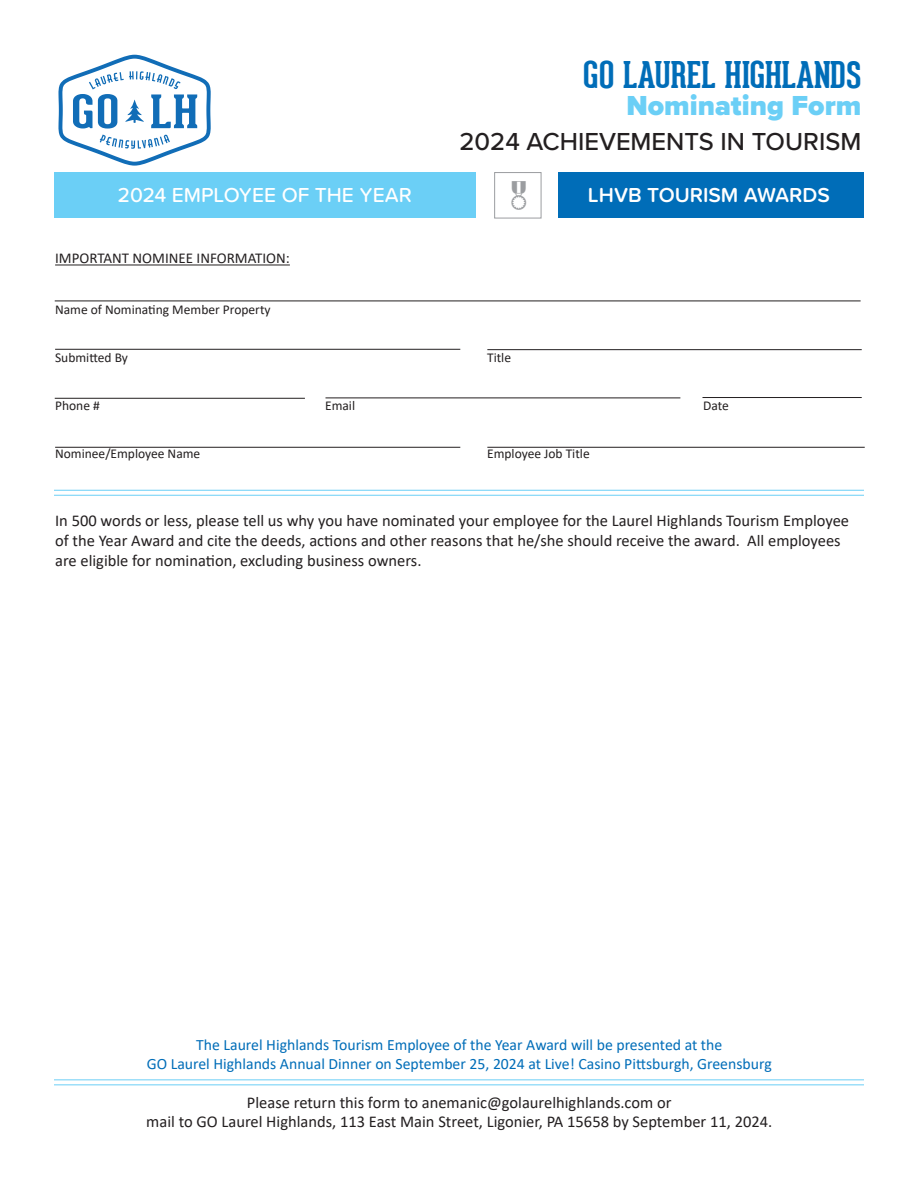
<style>
.page{position:relative;width:918px;height:1188px;background:#fff}
.page>*{position:absolute;margin:0;border:0;box-sizing:border-box;transform-origin:0 0}
.t1{font:700 36px "Geared Slab";color:#006db8}
.t2{font:900 28.5px "Proxima Nova";color:#6bcff6}
.t3{font:500 25.5px "Proxima Nova";color:#231f20}
.t4{font:500 21px "Proxima Soft";color:#fff}
.t5{font:600 21px "Proxima Soft";color:#fff}
.t6{font:16.5px/19.8px "Calibri";color:#231f20}
.t7{font:15.75px/18.9px "Calibri";color:#006db8;text-align:center}
.t8{font:15px "Calibri";color:#231f20}
.t9{font:13.5px "Calibri";color:#231f20}
</style>
<div class="page">
<div style="left:54px;top:172px;width:422px;height:46px;background:#6bcff6"></div>
<div style="left:494px;top:172px;width:47px;height:46px;border:1px solid #9b9da0"></div>
<div style="left:558px;top:172px;width:306px;height:46px;background:#006db8"></div>
<hr style="left:55px;top:264px;width:235px;height:1px;background:#231f20">
<hr style="left:55px;top:301px;width:806px;height:1px;background:#231f20">
<hr style="left:487px;top:349px;width:375px;height:1px;background:#231f20">
<hr style="left:702px;top:397px;width:160px;height:1px;background:#231f20">
<hr style="left:55px;top:349px;width:405px;height:1px;background:#231f20">
<hr style="left:55px;top:398px;width:250px;height:1px;background:#231f20">
<hr style="left:55px;top:447px;width:405px;height:1px;background:#231f20">
<hr style="left:326px;top:398px;width:354px;height:1px;background:#231f20">
<hr style="left:487px;top:447px;width:378px;height:1px;background:#231f20">
<hr style="left:54px;top:490px;width:810px;height:1px;background:#6bcff6">
<hr style="left:54px;top:495px;width:810px;height:1px;background:#6bcff6">
<hr style="left:54px;top:1079px;width:810px;height:1px;background:#6bcff6">
<hr style="left:54px;top:1084px;width:810px;height:1px;background:#6bcff6">
<svg style="left:58px;top:55px;width:153px;height:111px"></svg>
<h1 class="t1" style="left:583px;top:53px;width:280px">GO LAUREL HIGHLANDS</h1>
<h2 class="t2" style="left:626px;top:84px;width:236px">Nominating Form</h2>
<h3 class="t3" style="left:460px;top:122px;width:403px">2024 ACHIEVEMENTS IN TOURISM</h3>
<p class="t4" style="left:118px;top:179px;width:295px">2024 EMPLOYEE OF THE YEAR</p>
<p class="t5" style="left:588px;top:179px;width:243px">LHVB TOURISM AWARDS</p>
<p class="t8" style="left:55px;top:248px;width:236px">IMPORTANT NOMINEE INFORMATION:</p>
<p class="t9" style="left:55px;top:300px;width:217px">Name of Nominating Member Property</p>
<p class="t9" style="left:55px;top:348px;width:74px">Submitted By</p>
<p class="t9" style="left:487px;top:348px;width:26px">Title</p>
<p class="t9" style="left:55px;top:396px;width:46px">Phone #</p>
<p class="t9" style="left:325px;top:396px;width:32px">Email</p>
<p class="t9" style="left:703px;top:396px;width:27px">Date</p>
<p class="t9" style="left:55px;top:444px;width:147px">Nominee/Employee Name</p>
<p class="t9" style="left:487px;top:444px;width:104px">Employee Job Title</p>
<p class="t6" style="left:55px;top:511px;width:796px">In 500 words or less, please tell us why you have nominated your employee for the Laurel Highlands Tourism Employee of the Year Award and cite the deeds, actions and other reasons that he/she should receive the award. All employees are eligible for nomination, excluding business owners.</p>
<p class="t7" style="left:147px;top:1035px;width:626px">The Laurel Highlands Tourism Employee of the Year Award will be presented at the<br>GO Laurel Highlands Annual Dinner on September 25, 2024 at Live! Casino Pittsburgh, Greensburg</p>
<p class="t6" style="left:146px;top:1092px;width:627px;text-align:center">Please return this form to anemanic@golaurelhighlands.com or<br>mail to GO Laurel Highlands, 113 East Main Street, Ligonier, PA 15658 by September 11, 2024.</p>
</div>
